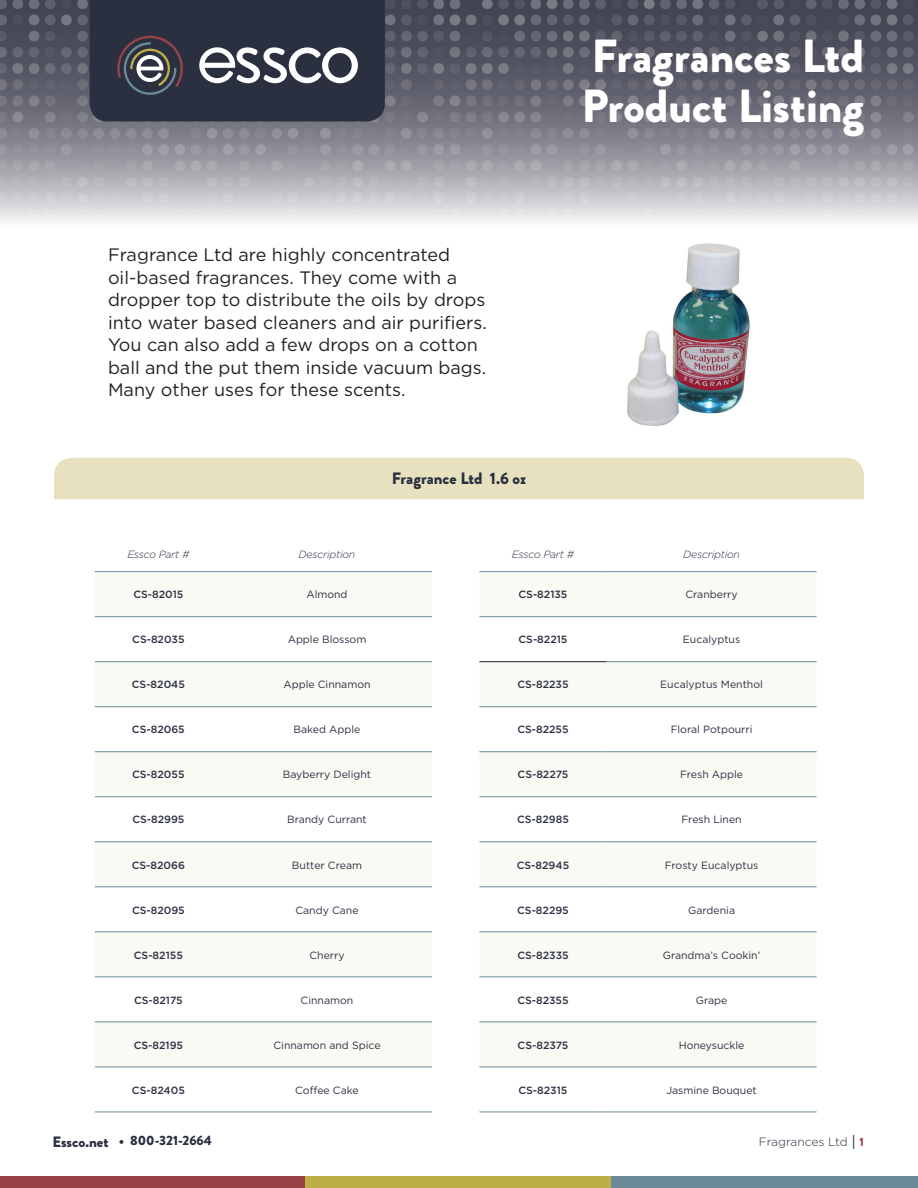
<style>
.page{position:relative;width:918px;height:1188px;background:#fff}
.page>*{position:absolute;margin:0;border:0;box-sizing:border-box;transform-origin:0 0}
.t1{font:900 46.35px "Brandon Grotesque";color:#fff}
.t2{font:18px/22.5px "Gotham";color:#231f20}
.t3{font:900 16.5px "Brandon Grotesque";color:#2b3041}
.t4{font:900 15px "Brandon Grotesque";color:#2b3041}
.t5{font:900 13.5px "Brandon Grotesque";color:#2b3041}
.t6{font:300 12px "Gotham";color:#2b3041}
.t7{font:10.5px "Gotham";color:#2b3041}
.t8{font:500 10.5px "Gotham";color:#2b3041}
.t9{font:italic 300 10.5px "Gotham";letter-spacing:-.02em;color:#2b3041}
.s1{font-weight:400;font-size:15px}
.s2{font-family:"Brandon Grotesque";font-weight:900;color:#984347}
</style>
<div class="page">
<div style="left:0;top:1176px;width:305px;height:12px;background:#984347"></div>
<div style="left:305px;top:1176px;width:306px;height:12px;background:#beae46"></div>
<div style="left:611px;top:1176px;width:307px;height:12px;background:#698a96"></div>
<div style="left:54px;top:458px;width:810px;height:41px;background:#e8e1c0"></div>
<svg style="left:95px;top:572px;width:337px;height:495px;fill:#fafaf4"></svg>
<hr style="left:95px;top:571px;width:127px;height:1px;background:#698a96">
<hr style="left:222px;top:571px;width:210px;height:1px;background:#698a96">
<hr style="left:95px;top:616px;width:127px;height:1px;background:#698a96">
<hr style="left:222px;top:616px;width:210px;height:1px;background:#698a96">
<hr style="left:95px;top:661px;width:127px;height:1px;background:#698a96">
<hr style="left:222px;top:661px;width:210px;height:1px;background:#698a96">
<hr style="left:95px;top:706px;width:127px;height:1px;background:#698a96">
<hr style="left:222px;top:706px;width:210px;height:1px;background:#698a96">
<hr style="left:95px;top:751px;width:127px;height:1px;background:#698a96">
<hr style="left:222px;top:751px;width:210px;height:1px;background:#698a96">
<hr style="left:95px;top:796px;width:127px;height:1px;background:#698a96">
<hr style="left:222px;top:796px;width:210px;height:1px;background:#698a96">
<hr style="left:222px;top:841px;width:210px;height:1px;background:#698a96">
<hr style="left:95px;top:886px;width:127px;height:1px;background:#698a96">
<hr style="left:222px;top:886px;width:210px;height:1px;background:#698a96">
<hr style="left:95px;top:931px;width:127px;height:1px;background:#698a96">
<hr style="left:222px;top:931px;width:210px;height:1px;background:#698a96">
<hr style="left:95px;top:976px;width:127px;height:1px;background:#698a96">
<hr style="left:222px;top:976px;width:210px;height:1px;background:#698a96">
<hr style="left:95px;top:1022px;width:127px;height:1px;background:#698a96">
<hr style="left:222px;top:1022px;width:210px;height:1px;background:#698a96">
<hr style="left:95px;top:1067px;width:127px;height:1px;background:#698a96">
<hr style="left:222px;top:1067px;width:210px;height:1px;background:#698a96">
<hr style="left:95px;top:1112px;width:127px;height:1px;background:#698a96">
<hr style="left:222px;top:1112px;width:210px;height:1px;background:#698a96">
<hr style="left:95px;top:841px;width:127px;height:1px;background:#698a96">
<svg style="left:479px;top:572px;width:338px;height:495px;fill:#fafaf4"></svg>
<hr style="left:479px;top:571px;width:128px;height:1px;background:#698a96">
<hr style="left:607px;top:571px;width:210px;height:1px;background:#698a96">
<hr style="left:479px;top:616px;width:128px;height:1px;background:#698a96">
<hr style="left:607px;top:616px;width:210px;height:1px;background:#698a96">
<hr style="left:479px;top:706px;width:128px;height:1px;background:#698a96">
<hr style="left:607px;top:706px;width:210px;height:1px;background:#698a96">
<hr style="left:479px;top:751px;width:128px;height:1px;background:#698a96">
<hr style="left:607px;top:751px;width:210px;height:1px;background:#698a96">
<hr style="left:479px;top:796px;width:128px;height:1px;background:#698a96">
<hr style="left:607px;top:796px;width:210px;height:1px;background:#698a96">
<hr style="left:479px;top:841px;width:128px;height:1px;background:#698a96">
<hr style="left:607px;top:841px;width:210px;height:1px;background:#698a96">
<hr style="left:479px;top:886px;width:128px;height:1px;background:#698a96">
<hr style="left:607px;top:886px;width:210px;height:1px;background:#698a96">
<hr style="left:479px;top:931px;width:128px;height:1px;background:#698a96">
<hr style="left:607px;top:931px;width:210px;height:1px;background:#698a96">
<hr style="left:479px;top:976px;width:128px;height:1px;background:#698a96">
<hr style="left:607px;top:976px;width:210px;height:1px;background:#698a96">
<hr style="left:479px;top:1022px;width:128px;height:1px;background:#698a96">
<hr style="left:607px;top:1022px;width:210px;height:1px;background:#698a96">
<hr style="left:479px;top:1067px;width:128px;height:1px;background:#698a96">
<hr style="left:607px;top:1067px;width:210px;height:1px;background:#698a96">
<hr style="left:479px;top:1112px;width:128px;height:1px;background:#698a96">
<hr style="left:607px;top:1112px;width:210px;height:1px;background:#698a96">
<hr style="left:479px;top:661px;width:128px;height:1px;background:#231f20">
<hr style="left:607px;top:661px;width:210px;height:1px;background:#698a96">
<img style="left:0;top:0;width:918px;height:426px">
<svg style="left:90px;top:0;width:295px;height:121px;background:#3d4150"></svg>
<p class="t2" style="left:108px;top:243px;width:344px">Fragrance Ltd are highly concentrated</p>
<p class="t2" style="left:108px;top:266px;width:380px">oil-based fragrances. They come with a dropper top to distribute the oils by drops into water based cleaners and air purifiers.<br>You can also add a few drops on a cotton ball and the put them inside vacuum bags.<br>Many other uses for these scents.</p>
<p class="t3" style="left:392px;top:467px;width:136px">Fragrance Ltd 1.6 oz</p>
<p class="t1" style="left:592px;top:24px;width:274px">Fragrances Ltd</p>
<p class="t1" style="left:582px;top:73px;width:284px">Product Listing</p>
<p class="t9" style="left:127px;top:547px;width:64px">Essco Part #</p>
<p class="t9" style="left:299px;top:547px;width:58px">Description</p>
<p class="t8" style="left:133px;top:588px;width:52px">CS-82015</p>
<p class="t7" style="left:306px;top:588px;width:43px">Almond</p>
<p class="t8" style="left:132px;top:633px;width:54px">CS-82035</p>
<p class="t7" style="left:288px;top:633px;width:80px">Apple Blossom</p>
<p class="t8" style="left:132px;top:678px;width:55px">CS-82045</p>
<p class="t7" style="left:283px;top:678px;width:89px">Apple Cinnamon</p>
<p class="t8" style="left:132px;top:723px;width:54px">CS-82065</p>
<p class="t7" style="left:294px;top:723px;width:68px">Baked Apple</p>
<p class="t8" style="left:132px;top:768px;width:54px">CS-82055</p>
<p class="t7" style="left:283px;top:768px;width:90px">Bayberry Delight</p>
<p class="t8" style="left:132px;top:813px;width:54px">CS-82995</p>
<p class="t7" style="left:287px;top:813px;width:81px">Brandy Currant</p>
<p class="t8" style="left:132px;top:858px;width:55px">CS-82066</p>
<p class="t7" style="left:292px;top:858px;width:72px">Butter Cream</p>
<p class="t8" style="left:132px;top:903px;width:54px">CS-82095</p>
<p class="t7" style="left:295px;top:903px;width:65px">Candy Cane</p>
<p class="t8" style="left:134px;top:948px;width:51px">CS-82155</p>
<p class="t7" style="left:309px;top:948px;width:37px">Cherry</p>
<p class="t8" style="left:134px;top:993px;width:50px">CS-82175</p>
<p class="t7" style="left:301px;top:993px;width:54px">Cinnamon</p>
<p class="t8" style="left:134px;top:1038px;width:51px">CS-82195</p>
<p class="t7" style="left:273px;top:1038px;width:109px">Cinnamon and Spice</p>
<p class="t8" style="left:132px;top:1083px;width:54px">CS-82405</p>
<p class="t7" style="left:295px;top:1083px;width:65px">Coffee Cake</p>
<p class="t9" style="left:512px;top:547px;width:64px">Essco Part #</p>
<p class="t9" style="left:683px;top:547px;width:58px">Description</p>
<p class="t8" style="left:519px;top:588px;width:50px">CS-82135</p>
<p class="t7" style="left:686px;top:588px;width:54px">Cranberry</p>
<p class="t8" style="left:519px;top:633px;width:50px">CS-82215</p>
<p class="t7" style="left:683px;top:633px;width:59px">Eucalyptus</p>
<p class="t8" style="left:517px;top:678px;width:53px">CS-82235</p>
<p class="t7" style="left:660px;top:678px;width:104px">Eucalyptus Menthol</p>
<p class="t8" style="left:517px;top:723px;width:53px">CS-82255</p>
<p class="t7" style="left:671px;top:723px;width:83px">Floral Potpourri</p>
<p class="t8" style="left:518px;top:768px;width:52px">CS-82275</p>
<p class="t7" style="left:680px;top:768px;width:65px">Fresh Apple</p>
<p class="t8" style="left:517px;top:813px;width:53px">CS-82985</p>
<p class="t7" style="left:681px;top:813px;width:62px">Fresh Linen</p>
<p class="t8" style="left:517px;top:858px;width:54px">CS-82945</p>
<p class="t7" style="left:665px;top:858px;width:95px">Frosty Eucalyptus</p>
<p class="t8" style="left:517px;top:903px;width:53px">CS-82295</p>
<p class="t7" style="left:688px;top:903px;width:48px">Gardenia</p>
<p class="t8" style="left:517px;top:948px;width:53px">CS-82335</p>
<p class="t7" style="left:663px;top:948px;width:99px">Grandma’s Cookin’</p>
<p class="t8" style="left:517px;top:993px;width:53px">CS-82355</p>
<p class="t7" style="left:696px;top:993px;width:33px">Grape</p>
<p class="t8" style="left:518px;top:1038px;width:52px">CS-82375</p>
<p class="t7" style="left:679px;top:1038px;width:67px">Honeysuckle</p>
<p class="t8" style="left:519px;top:1083px;width:51px">CS-82315</p>
<p class="t7" style="left:666px;top:1083px;width:92px">Jasmine Bouquet</p>
<h3 class="t4" style="left:52px;top:1131px;width:58px">Essco.net</h3>
<p class="t6" style="left:759px;top:1134px;width:107px">Fragrances Ltd <span class="s1">|</span> <span class="s2">1</span></p>
<p class="t5" style="left:119px;top:1131px;width:95px">• 800-321-2664</p>
</div>
